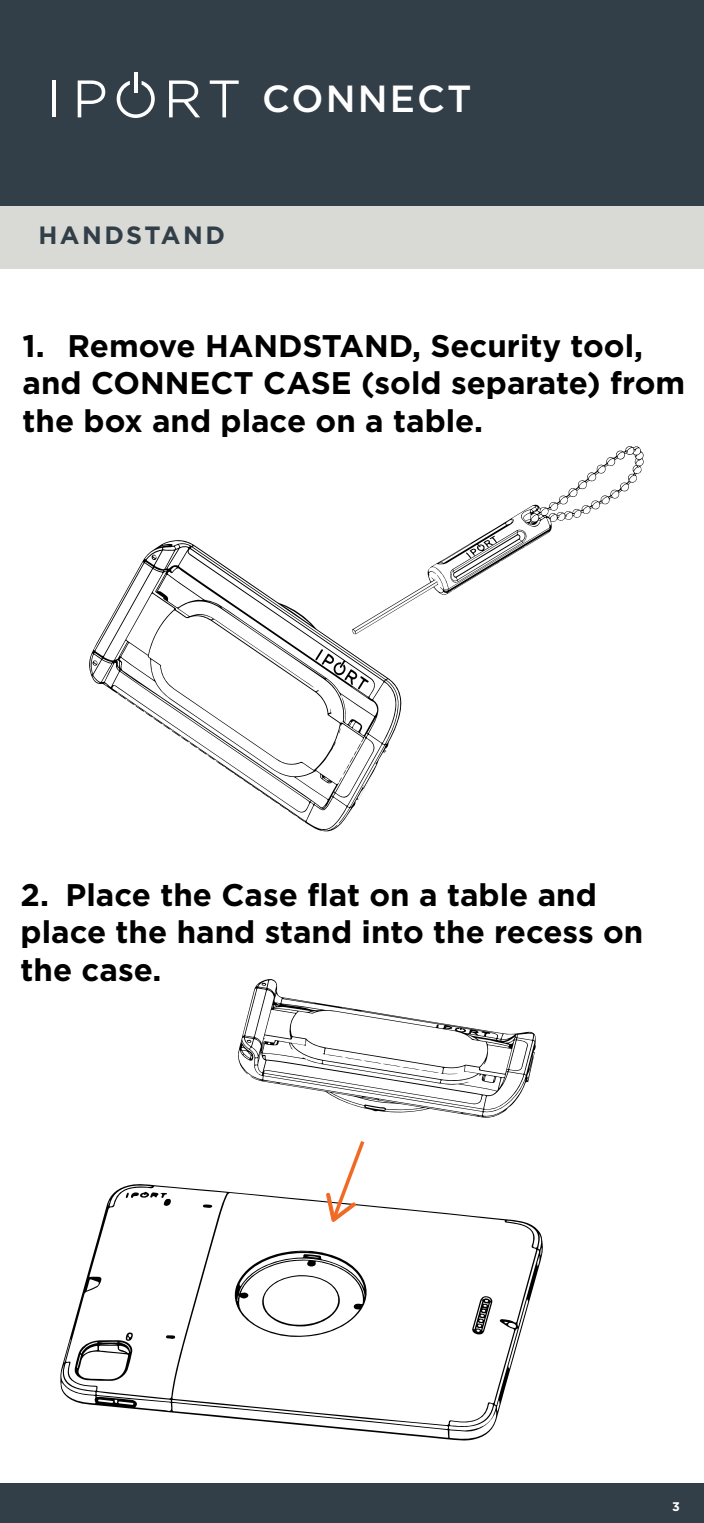
<style>
.page{position:relative;width:704px;height:1523px;background:#fff}
.page>*{position:absolute;margin:0;border:0;box-sizing:border-box;transform-origin:0 0}
.t1{font:500 37.75px "Gotham";letter-spacing:.055em;color:#fff}
.t2{font:700 31.25px/37.5px "Gotham";color:#000}
.t3{font:700 25px "Gotham";letter-spacing:.1em;color:#333f48}
.t4{font:700 12.5px "Gotham";color:#fff}
</style>
<div class="page">
<div style="left:0;top:0;width:703px;height:236px;background:#333f48"></div>
<div style="left:0;top:1483px;width:703px;height:39px;background:#333f48"></div>
<hr style="left:52px;top:80px;width:4px;height:37px;background:#fff">
<svg style="left:78px;top:80px;width:27px;height:37px"></svg>
<svg style="left:169px;top:80px;width:31px;height:37px"></svg>
<svg style="left:209px;top:80px;width:29px;height:37px"></svg>
<hr style="left:134px;top:72px;width:3px;height:21px;background:#fff">
<svg style="left:117px;top:81px;width:38px;height:37px"></svg>
<div style="left:0;top:206px;width:703px;height:62px;background:#d9d9d6"></div>
<svg style="left:89px;top:540px;width:312px;height:292px"></svg>
<svg style="left:117px;top:693px;width:187px;height:128px"></svg>
<svg style="left:315px;top:649px;width:53px;height:41px"></svg>
<svg style="left:333px;top:741px;width:28px;height:41px"></svg>
<svg style="left:338px;top:728px;width:2px;height:6px"></svg>
<svg style="left:92px;top:660px;width:5px;height:5px"></svg>
<svg style="left:151px;top:554px;width:6px;height:6px"></svg>
<svg style="left:351px;top:446px;width:293px;height:189px"></svg>
<svg style="left:449px;top:529px;width:77px;height:61px"></svg>
<svg style="left:60px;top:1184px;width:483px;height:256px"></svg>
<svg style="left:471px;top:1295px;width:21px;height:39px"></svg>
<svg style="left:74px;top:1332px;width:59px;height:49px"></svg>
<svg style="left:166px;top:1335px;width:9px;height:3px"></svg>
<svg style="left:203px;top:1204px;width:9px;height:4px"></svg>
<svg style="left:126px;top:1191px;width:45px;height:14px"></svg>
<svg style="left:233px;top:1250px;width:135px;height:86px"></svg>
<svg style="left:238px;top:979px;width:297px;height:139px"></svg>
<svg style="left:326px;top:1141px;width:41px;height:81px"></svg>
<p class="t1" style="left:262px;top:77px;width:211px">CONNECT</p>
<p class="t3" style="left:38px;top:221px;width:188px">HANDSTAND</p>
<p class="t2" style="left:22px;top:326px;width:663px">1. Remove HANDSTAND, Security tool, and CONNECT CASE (sold separate) from the box and place on a table.</p>
<p class="t2" style="left:21px;top:875px;width:624px">2. Place the Case flat on a table and place the hand stand into the recess on the case.</p>
<p class="t4" style="left:671px;top:1498px;width:9px">3</p>
</div>
